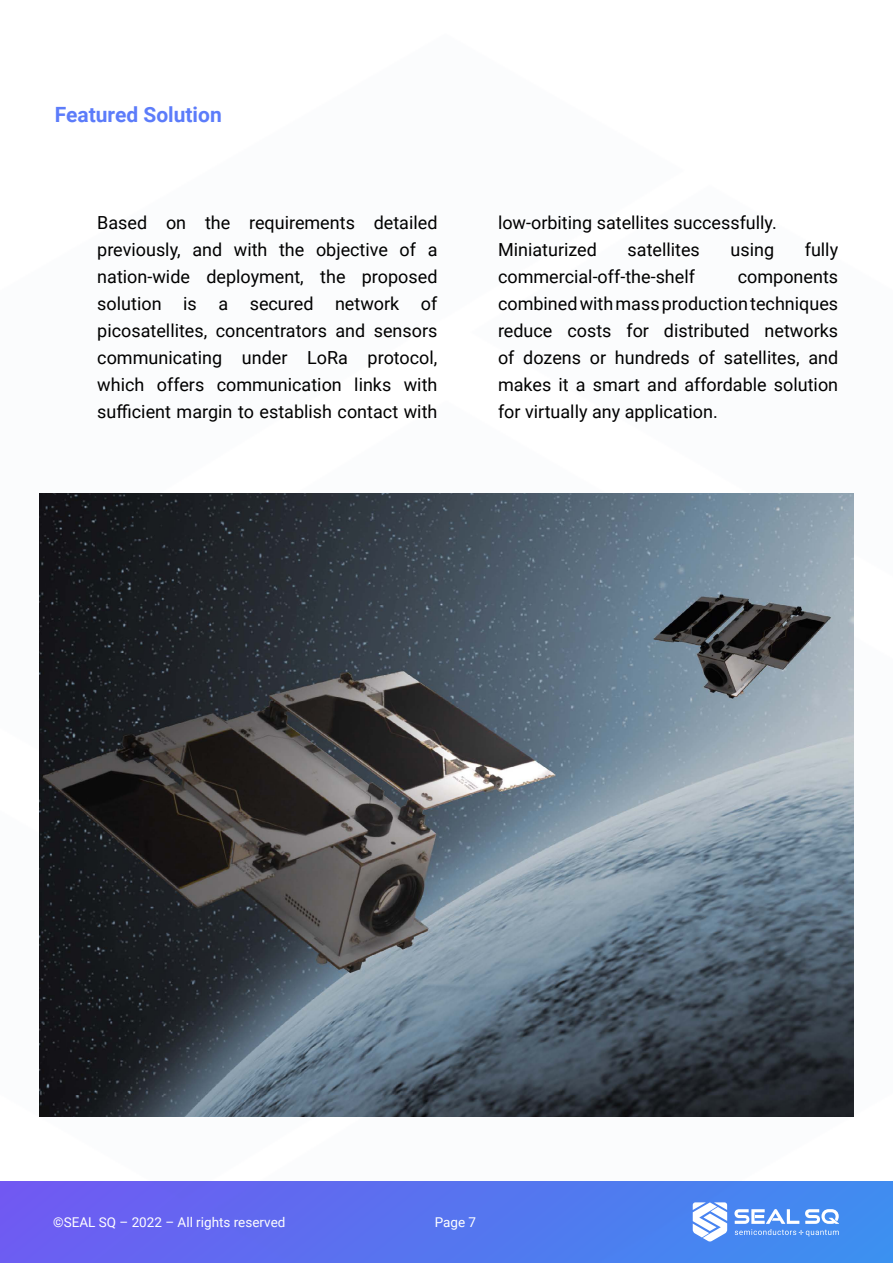
<style>
.page{position:relative;width:893px;height:1263px;background:#fff}
.page>*{position:absolute;margin:0;border:0;box-sizing:border-box;transform-origin:0 0}
.t1{font:700 21px "Roboto";color:#5c7cfa}
.t2{font:18px/27px "Roboto";color:#000;text-align:justify}
.t3{font:13.5px "Roboto";color:#fff}
</style>
<div class="page">
<img style="left:0;top:493px;width:893px;height:770px">
<img style="left:40px;top:493px;width:813px;height:623px">
<p class="t1" style="left:55px;top:100px;width:169px">Featured Solution</p>
<p class="t2" style="left:97px;top:208px;width:342px">Based on the requirements detailed previously, and with the objective of a nation-wide deployment, the proposed solution is a secured network of picosatellites, concentrators and sensors communicating under LoRa protocol, which offers communication links with sufficient margin to establish contact with</p>
<p class="t2" style="left:498px;top:208px;width:280px">low-orbiting satellites successfully.<br>Miniaturized</p>
<p class="t2" style="left:628px;top:235px;width:74px">satellites</p>
<p class="t2" style="left:730px;top:235px;width:45px">using</p>
<p class="t2" style="left:805px;top:235px;width:35px">fully</p>
<p class="t2" style="left:498px;top:262px;width:199px">commercial-off-the-shelf</p>
<p class="t2" style="left:498px;top:262px;width:342px;text-indent:240px">components combined with mass production techniques reduce costs for distributed networks of dozens or hundreds of satellites, and makes it a smart and affordable solution for virtually any application.</p>
<p class="t3" style="left:53px;top:1213px;width:234px">©SEAL SQ – 2022 – All rights reserved</p>
<p class="t3" style="left:435px;top:1213px;width:43px">Page 7</p>
</div>
